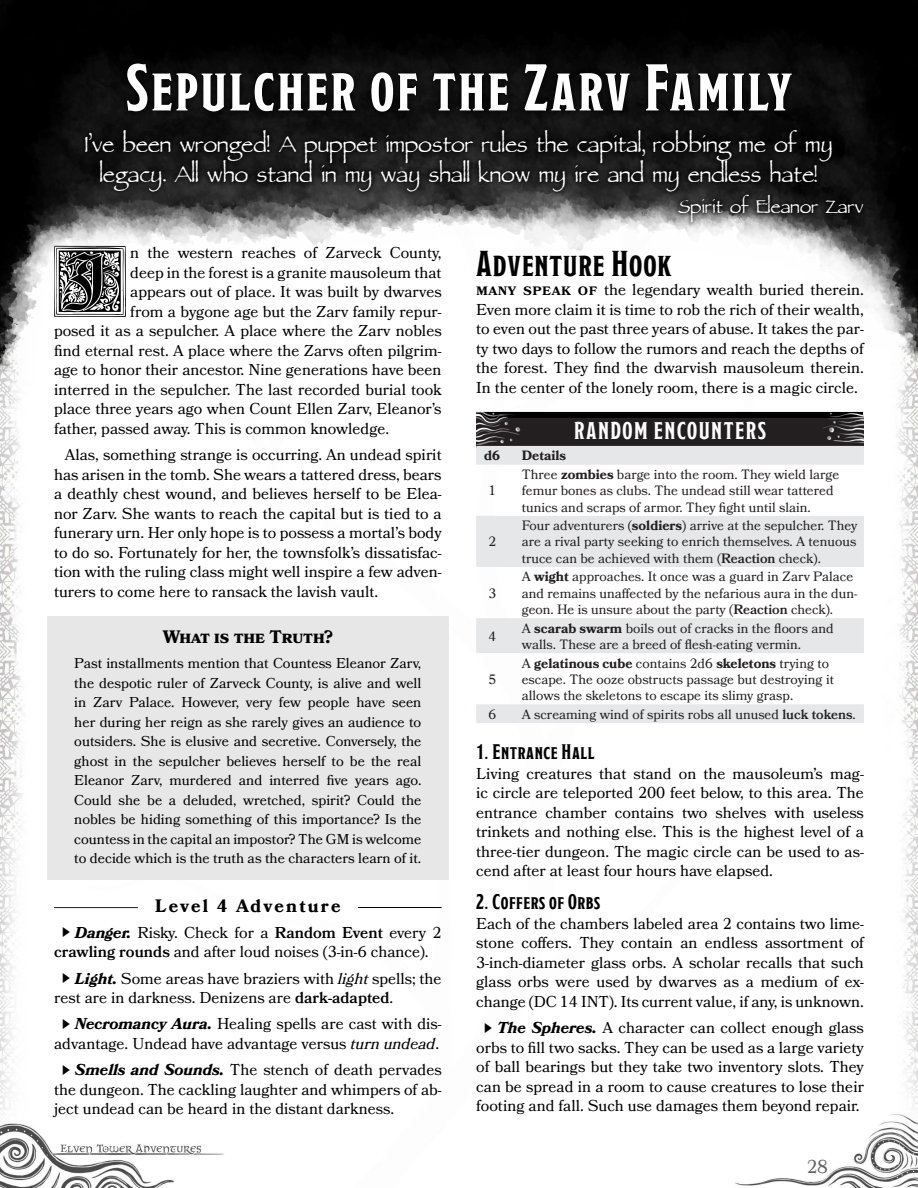
<style>
.page{position:relative;width:918px;height:1188px;background:#fff}
.page>*{position:absolute;margin:0;border:0;box-sizing:border-box;transform-origin:0 0}
.Drops_Caps{font:88.8px "Neugotische Initialen";color:#010101}
.Chapter_Header{font:700 66px "Modesto Condensed";letter-spacing:.04em;color:#fff}
.Epigraph{font:36px/30px "Parchment MF";color:#fff;text-align:center}
.Heading_1{font:36px "Modesto Condensed";letter-spacing:.025em;color:#010101}
.Epigraph_Author{font:30px "Parchment MF";color:#fff}
.Random_Encounters_Ta{font:700 24px "Modesto Condensed";letter-spacing:.06em;color:#fff}
.Heading_2{font:700 21px "Modesto Condensed";letter-spacing:.025em;color:#010101}
.t1{font:18.6px "Bookmania";color:#231f20}
.Sidebar_Heading{font:700 18px "Bookmania";color:#010101}
.Encounter_Level{font:700 18px "Bookmania";letter-spacing:.12em;color:#000}
.Core_Body_-_Indented{font:15.75px/19.5px "Bookmania";color:#010101;text-align:justify}
.Core_Body{font:15.75px/19.5px "Bookmania";color:#010101;text-align:justify}
.Drops_Caps-2{font:15.75px "Bookmania";color:#010101}
.Small_Caps_-_after_H{font:15.75px/19.5px "Bookmania";color:#010101;text-align:justify}
.Sidebar_Body{font:14.25px/19.5px "Bookmania";color:#010101;text-align:justify}
.Lines{font:13.5px/16.2px "Bookmania";color:#231f20}
.Lines-2{font:700 13.5px "Bookmania";color:#231f20}
.Numbers{font:13.5px "Bookmania";color:#231f20}
.Numbers-2{font:700 13.5px "Bookmania";color:#231f20}
.s1{font-family:"Hira Kaku Pro W3";font-size:10.5px;color:#000}
.s2{font-weight:700;font-style:italic}
.s3{font-weight:600}
.s4{font-style:italic}
.s5{font-weight:600;font-size:16.5px}
.s6{font-weight:700}
</style>
<div class="page">
<img style="left:0;top:395px;width:918px;height:793px">
<img style="left:0;top:0;width:918px;height:395px">
<div style="left:79px;top:124px;width:790px;height:105px;background:#010101;opacity:.75"></div>
<div style="left:121px;top:58px;width:676px;height:59px;background:#0a0a0a"></div>
<div style="left:47px;top:616px;width:401px;height:45px;background:#e7e7e7"></div>
<div style="left:47px;top:657px;width:401px;height:223px;background:#e7e7e7"></div>
<hr style="left:358px;top:907px;width:84px;height:1px;background:#000">
<hr style="left:54px;top:907px;width:84px;height:1px;background:#231f20">
<div style="left:476px;top:415px;width:388px;height:32px;background:linear-gradient(to right,#353132,#353132)"></div>
<svg style="left:476px;top:446px;width:388px;height:277px"></svg>
<img style="left:476px;top:411px;width:388px;height:33px">
<p class="Chapter_Header" style="left:126px;top:55px;width:668px">Sepulcher of the Zarv Family</p>
<p class="Epigraph" style="left:85px;top:132px;width:749px">I’ve been wronged! A puppet impostor rules the capital, robbing me of my legacy. All who stand in my way shall know my ire and my endless hate!</p>
<p class="Epigraph_Author" style="left:678px;top:194px;width:187px">Spirit of Eleanor Zarv</p>
<p class="Drops_Caps" style="left:50px;top:234px;width:82px">I</p>
<p class="Drops_Caps-2" style="left:130px;top:244px;width:313px">n the western reaches of Zarveck County,</p>
<p class="Drops_Caps-2" style="left:130px;top:263px;width:313px">deep in the forest is a granite mausoleum that</p>
<p class="Drops_Caps-2" style="left:130px;top:283px;width:313px">appears out of place. It was built by dwarves</p>
<p class="Drops_Caps-2" style="left:130px;top:302px;width:313px">from a bygone age but the Zarv family repur-</p>
<p class="Drops_Caps-2" style="left:54px;top:322px;width:389px">posed it as a sepulcher. A place where the Zarv nobles</p>
<p class="Drops_Caps-2" style="left:54px;top:341px;width:389px">find eternal rest. A place where the Zarvs often pilgrim-</p>
<p class="Drops_Caps-2" style="left:54px;top:361px;width:389px">age to honor their ancestor. Nine generations have been</p>
<p class="Drops_Caps-2" style="left:54px;top:380px;width:389px">interred in the sepulcher. The last recorded burial took</p>
<p class="Drops_Caps-2" style="left:54px;top:400px;width:389px">place three years ago when Count Ellen Zarv, Eleanor’s</p>
<p class="Drops_Caps-2" style="left:54px;top:419px;width:337px">father, passed away. This is common knowledge.</p>
<p class="Core_Body_-_Indented" style="left:54px;top:445px;width:389px;text-indent:11px">Alas, something strange is occurring. An undead spirit has arisen in the tomb. She wears a tattered dress, bears a deathly chest wound, and believes herself to be Elea&shy;nor Zarv. She wants to reach the capital but is tied to a funerary urn. Her only hope is to possess a mortal’s body to do so. Fortunately for her, the townsfolk’s dissatisfac&shy;tion with the ruling class might well inspire a few adven&shy;turers to come here to ransack the lavish vault.</p>
<p class="Sidebar_Heading" style="left:163px;top:626px;width:172px">What is the Truth?</p>
<p class="Sidebar_Body" style="left:74px;top:653px;width:349px">Past installments mention that Countess Eleanor Zarv, the despotic ruler of Zarveck County, is alive and well in Zarv Palace. However, very few people have seen her during her reign as she rarely gives an audience to outsiders. She is elusive and secretive. Conversely, the ghost in the sepulcher believes herself to be the real Eleanor Zarv, murdered and interred five years ago.<br>Could she be a deluded, wretched, spirit? Could the nobles be hiding something of this importance? Is the countess in the capital an impostor? The GM is welcome to decide which is the truth as the characters learn of it.</p>
<p class="Encounter_Level" style="left:155px;top:895px;width:187px">Level 4 Adventure</p>
<p class="Core_Body_-_Indented" style="left:54px;top:923px;width:389px;text-indent:7px"><span class="s1">▶</span> <span class="s2">Danger.</span> Risky. Check for a <span class="s3">Random Event</span> every 2 <span class="s3">crawling rounds</span> and after loud noises (3-in-6 chance).</p>
<p class="Core_Body_-_Indented" style="left:54px;top:968px;width:389px;text-indent:7px"><span class="s1">▶</span> <span class="s2">Light.</span> Some areas have braziers with <span class="s4">light</span> spells; the rest are in darkness. Denizens are <span class="s3">dark-adapted</span>.</p>
<p class="Core_Body_-_Indented" style="left:54px;top:1014px;width:389px;text-align:center"><span class="s1">▶</span> <span class="s2">Necromancy Aura.</span> Healing spells are cast with dis&shy;advantage. Undead have advantage versus <span class="s4">turn undead</span>.</p>
<p class="Core_Body_-_Indented" style="left:54px;top:1060px;width:389px;text-indent:7px"><span class="s1">▶</span> <span class="s2">Smells and Sounds.</span> The stench of death pervades the dungeon. The cackling laughter and whimpers of ab&shy;ject undead can be heard in the distant darkness.</p>
<p class="Heading_1" style="left:476px;top:245px;width:197px">Adventure Hook</p>
<p class="Small_Caps_-_after_H" style="left:476px;top:280px;width:389px"><span class="s5">Many speak of</span> the legendary wealth buried therein.<br>Even more claim it is time to rob the rich of their wealth, to even out the past three years of abuse. It takes the par&shy;ty two days to follow the rumors and reach the depths of the forest. They find the dwarvish mausoleum therein.<br>In the center of the lonely room, there is a magic circle.</p>
<p class="Random_Encounters_Ta" style="left:574px;top:419px;width:193px">RANDOM ENCOUNTERS</p>
<p class="Numbers-2" style="left:484px;top:448px;width:17px">d6</p>
<p class="Lines-2" style="left:522px;top:448px;width:46px">Details</p>
<p class="Numbers" style="left:488px;top:483px;width:9px">1</p>
<p class="Lines" style="left:522px;top:466px;width:319px">Three <span class="s6">zombies</span> barge into the room. They wield large femur bones as clubs. The undead still wear tattered tunics and scraps of armor. They fight until slain.</p>
<p class="Numbers" style="left:488px;top:534px;width:9px">2</p>
<p class="Numbers" style="left:488px;top:585px;width:9px">3</p>
<p class="Lines" style="left:522px;top:518px;width:337px;text-align:justify">Four adventurers (<span class="s6">soldiers</span>) arrive at the sepulcher. They are a rival party seeking to enrich themselves. A tenuous truce can be achieved with them (<span class="s3">Reaction</span> check).</p>
<p class="Lines" style="left:522px;top:569px;width:337px">A <span class="s6">wight</span> approaches. It once was a guard in Zarv Palace and remains unaffected by the nefarious aura in the dun&shy;geon. He is unsure about the party (<span class="s3">Reaction</span> check).</p>
<p class="Numbers" style="left:488px;top:628px;width:9px">4</p>
<p class="Lines" style="left:522px;top:620px;width:313px">A <span class="s6">scarab swarm</span> boils out of cracks in the floors and walls. These are a breed of flesh-eating vermin.</p>
<p class="Numbers" style="left:488px;top:671px;width:9px">5</p>
<p class="Lines" style="left:522px;top:655px;width:314px">A <span class="s6">gelatinous cube</span> contains 2d6 <span class="s6">skeletons</span> trying to escape. The ooze obstructs passage but destroying it allows the skeletons to escape its slimy grasp.</p>
<p class="Numbers" style="left:488px;top:706px;width:9px">6</p>
<p class="Lines" style="left:522px;top:706px;width:335px">A screaming wind of spirits robs all unused <span class="s3">luck tokens</span>.</p>
<p class="Heading_2" style="left:476px;top:742px;width:120px">1. Entrance Hall</p>
<p class="Core_Body" style="left:476px;top:764px;width:389px">Living creatures that stand on the mausoleum’s mag&shy;ic circle are teleported 200 feet below, to this area. The entrance chamber contains two shelves with useless trinkets and nothing else. This is the highest level of a three-tier dungeon. The magic circle can be used to as&shy;cend after at least four hours have elapsed.</p>
<p class="Heading_2" style="left:476px;top:892px;width:125px">2. Coffers of Orbs</p>
<p class="Core_Body" style="left:476px;top:914px;width:389px">Each of the chambers labeled area 2 contains two lime&shy;stone coffers. They contain an endless assortment of 3-inch-diameter glass orbs. A scholar recalls that such glass orbs were used by dwarves as a medium of ex&shy;change (DC 14 INT). Its current value, if any, is unknown.</p>
<p class="Core_Body_-_Indented" style="left:476px;top:1018px;width:389px;text-align:center"><span class="s1">▶</span> <span class="s2">The Spheres.</span> A character can collect enough glass orbs to fill two sacks. They can be used as a large variety of ball bearings but they take two inventory slots. They can be spread in a room to cause creatures to lose their footing and fall. Such use damages them beyond repair.</p>
<p class="t1" style="left:806px;top:1156px;width:23px">28</p>
</div>
